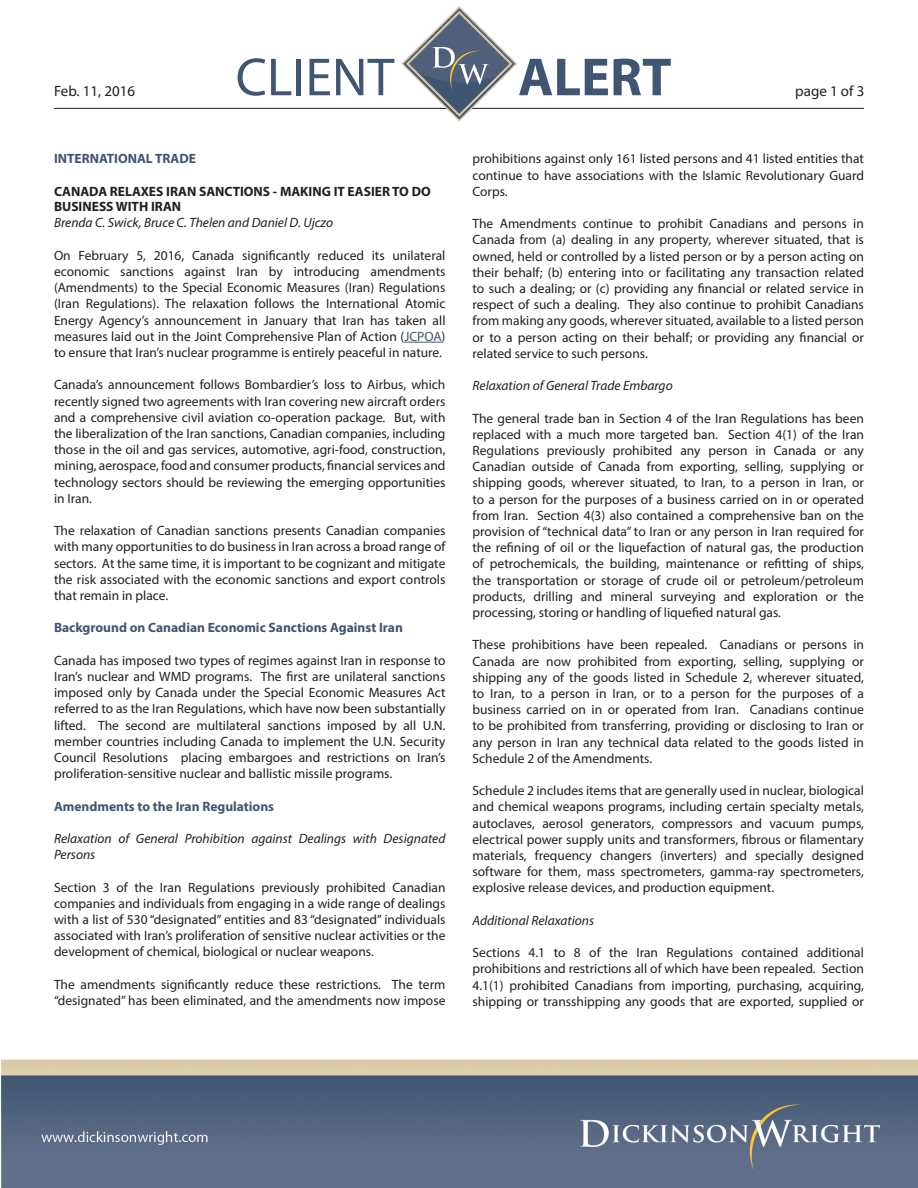
<style>
.page{position:relative;width:918px;height:1188px;background:#fff}
.page>*{position:absolute;margin:0;border:0;box-sizing:border-box;transform-origin:0 0}
.t1{font:54px "Myriad Pro";color:#3f5572}
.t2{font:700 54px "Myriad Pro";color:#3f5572}
.t3{font:15px "Myriad Pro";color:#231f20}
.t4{font:13.5px/16.2px "Myriad Pro";color:#231f20;text-align:justify}
.t5{font:italic 13.5px/16.2px "Myriad Pro";color:#231f20}
.t6{font:700 13.5px "Myriad Pro";color:#3f5572}
.t7{font:700 13.5px/15.9px "Myriad Pro";color:#231f20}
.s1{color:#3f5572}
</style>
<div class="page">
<img style="left:1px;top:107px;width:917px;height:1081px">
<hr style="left:54px;top:108px;width:810px;height:1px;background:#231f20">
<hr style="left:404px;top:342px;width:38px;height:1px;background:#3f5572">
<svg style="left:401px;top:6px;width:116px;height:115px"></svg>
<p class="t1" style="left:236px;top:44px;width:160px">CLIENT</p>
<p class="t2" style="left:518px;top:42px;width:155px">ALERT</p>
<p class="t3" style="left:54px;top:82px;width:83px">Feb. 11, 2016</p>
<p class="t3" style="left:795px;top:82px;width:71px">page 1 of 3</p>
<p class="t6" style="left:54px;top:150px;width:144px">INTERNATIONAL TRADE</p>
<p class="t7" style="left:54px;top:183px;width:378px">CANADA RELAXES IRAN SANCTIONS - MAKING IT EASIER TO DO<br>BUSINESS WITH IRAN</p>
<p class="t5" style="left:54px;top:215px;width:281px">Brenda C. Swick, Bruce C. Thelen and Daniel D. Ujczo</p>
<p class="t4" style="left:54px;top:247px;width:393px">On February 5, 2016, Canada significantly reduced its unilateral economic sanctions against Iran by introducing amendments (Amendments) to the Special Economic Measures (Iran) Regulations (Iran Regulations). The relaxation follows the International Atomic Energy Agency’s announcement in January that Iran has taken all measures laid out in the Joint Comprehensive Plan of Action (<span class="s1">JCPOA</span>) to ensure that Iran’s nuclear programme is entirely peaceful in nature.</p>
<p class="t4" style="left:54px;top:377px;width:393px">Canada’s announcement follows Bombardier’s loss to Airbus, which recently signed two agreements with Iran covering new aircraft orders and a comprehensive civil aviation co-operation package. But, with the liberalization of the Iran sanctions, Canadian companies, including those in the oil and gas services, automotive, agri-food, construction, mining, aerospace, food and consumer products, financial services and technology sectors should be reviewing the emerging opportunities in Iran.</p>
<p class="t4" style="left:54px;top:522px;width:393px">The relaxation of Canadian sanctions presents Canadian companies with many opportunities to do business in Iran across a broad range of sectors. At the same time, it is important to be cognizant and mitigate the risk associated with the economic sanctions and export controls that remain in place.</p>
<p class="t6" style="left:54px;top:619px;width:350px">Background on Canadian Economic Sanctions Against Iran</p>
<p class="t4" style="left:54px;top:652px;width:393px">Canada has imposed two types of regimes against Iran in response to Iran’s nuclear and WMD programs. The first are unilateral sanctions imposed only by Canada under the Special Economic Measures Act referred to as the Iran Regulations, which have now been substantially lifted. The second are multilateral sanctions imposed by all U.N. member countries including Canada to implement the U.N. Security Council Resolutions placing embargoes and restrictions on Iran’s proliferation-sensitive nuclear and ballistic missile programs.</p>
<p class="t6" style="left:54px;top:797px;width:222px">Amendments to the Iran Regulations</p>
<p class="t5" style="left:54px;top:830px;width:393px">Relaxation of General Prohibition against Dealings with Designated<br>Persons</p>
<p class="t4" style="left:54px;top:879px;width:393px">Section 3 of the Iran Regulations previously prohibited Canadian companies and individuals from engaging in a wide range of dealings with a list of 530 “designated” entities and 83 “designated” individuals associated with Iran’s proliferation of sensitive nuclear activities or the development of chemical, biological or nuclear weapons.</p>
<p class="t4" style="left:54px;top:976px;width:393px">The amendments significantly reduce these restrictions. The term “designated” has been eliminated, and the amendments now impose</p>
<p class="t4" style="left:472px;top:151px;width:393px">prohibitions against only 161 listed persons and 41 listed entities that continue to have associations with the Islamic Revolutionary Guard Corps.</p>
<p class="t4" style="left:472px;top:215px;width:393px">The Amendments continue to prohibit Canadians and persons in Canada from (a) dealing in any property, wherever situated, that is owned, held or controlled by a listed person or by a person acting on their behalf; (b) entering into or facilitating any transaction related to such a dealing; or (c) providing any financial or related service in respect of such a dealing. They also continue to prohibit Canadians from making any goods, wherever situated, available to a listed person or to a person acting on their behalf; or providing any financial or related service to such persons.</p>
<p class="t5" style="left:472px;top:377px;width:202px">Relaxation of General Trade Embargo</p>
<p class="t4" style="left:472px;top:410px;width:393px">The general trade ban in Section 4 of the Iran Regulations has been replaced with a much more targeted ban. Section 4(1) of the Iran Regulations previously prohibited any person in Canada or any Canadian outside of Canada from exporting, selling, supplying or shipping goods, wherever situated, to Iran, to a person in Iran, or to a person for the purposes of a business carried on in or operated from Iran. Section 4(3) also contained a comprehensive ban on the provision of “technical data” to Iran or any person in Iran required for the refining of oil or the liquefaction of natural gas, the production of petrochemicals, the building, maintenance or refitting of ships, the transportation or storage of crude oil or petroleum/petroleum products, drilling and mineral surveying and exploration or the processing, storing or handling of liquefied natural gas.</p>
<p class="t4" style="left:472px;top:637px;width:393px">These prohibitions have been repealed. Canadians or persons in Canada are now prohibited from exporting, selling, supplying or shipping any of the goods listed in Schedule 2, wherever situated, to Iran, to a person in Iran, or to a person for the purposes of a business carried on in or operated from Iran. Canadians continue to be prohibited from transferring, providing or disclosing to Iran or any person in Iran any technical data related to the goods listed in Schedule 2 of the Amendments.</p>
<p class="t4" style="left:472px;top:782px;width:393px">Schedule 2 includes items that are generally used in nuclear, biological and chemical weapons programs, including certain specialty metals, autoclaves, aerosol generators, compressors and vacuum pumps, electrical power supply units and transformers, fibrous or filamentary materials, frequency changers (inverters) and specially designed software for them, mass spectrometers, gamma-ray spectrometers, explosive release devices, and production equipment.</p>
<p class="t5" style="left:472px;top:912px;width:123px">Additional Relaxations</p>
<p class="t4" style="left:472px;top:944px;width:393px">Sections 4.1 to 8 of the Iran Regulations contained additional prohibitions and restrictions all of which have been repealed. Section 4.1(1) prohibited Canadians from importing, purchasing, acquiring, shipping or transshipping any goods that are exported, supplied or</p>
</div>
